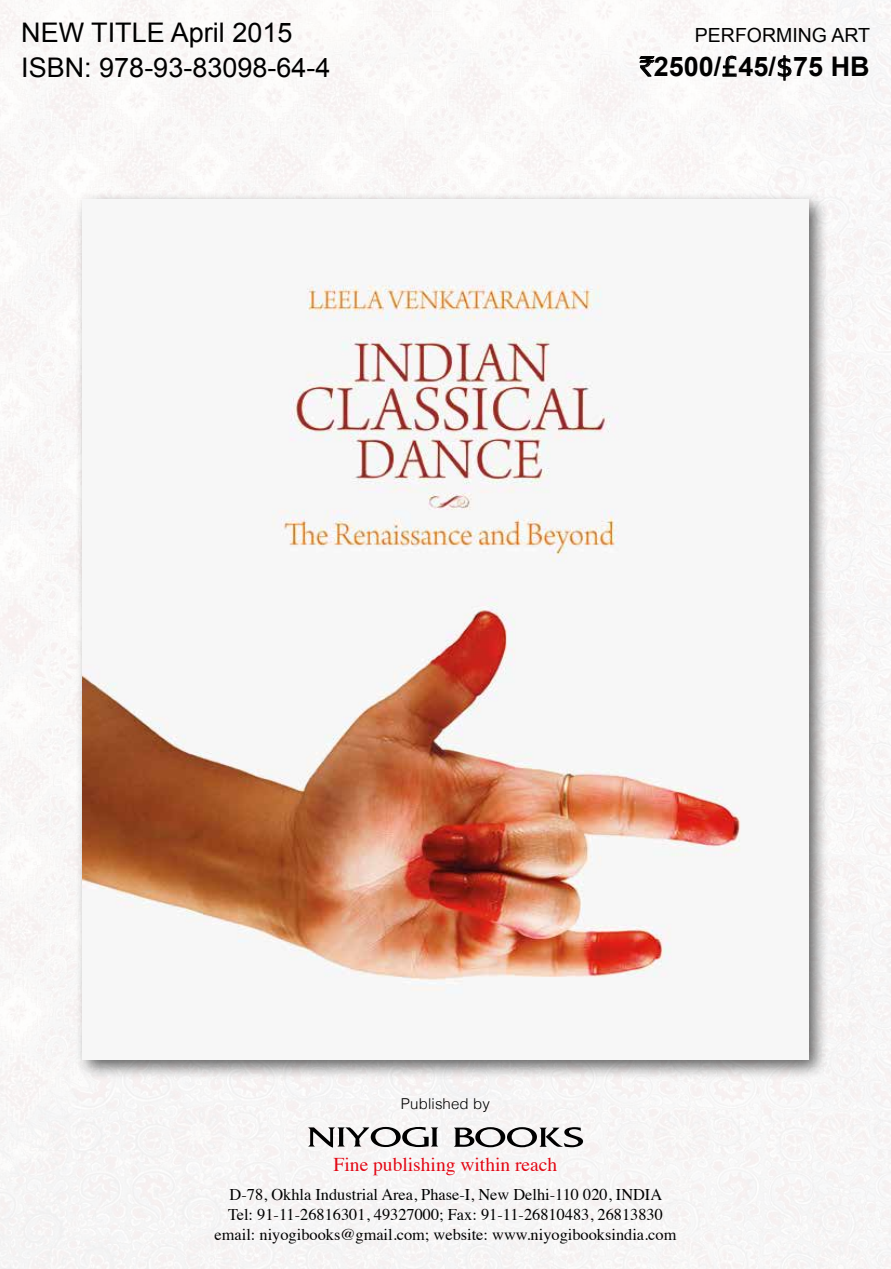
<style>
.page{position:relative;width:891px;height:1269px;background:#f8f7f7}
.page>*{position:absolute;margin:0;border:0;box-sizing:border-box;transform-origin:0 0}
.t1{font:27px/34.5px "Arial";color:#000}
.t2{font:700 27px "Arial";color:#000}
.t3{font:19.5px "Times";color:#e30613}
.t4{font:19.5px "Arial";color:#000}
.t5{font:16.35px/19.6px "Times";color:#000;text-align:center}
.t6{font:300 15px "Helvetica";letter-spacing:.01em;color:#000}
.s1{font-family:"Rupee Foradian";font-weight:400}
</style>
<div class="page">
<div style="left:74px;top:191px;width:754px;height:889px;background:#000;opacity:.6"></div>
<img style="left:83px;top:200px;width:725px;height:860px">
<svg style="left:639px;top:56px;width:15px;height:21px"></svg>
<svg style="left:723px;top:56px;width:14px;height:21px"></svg>
<svg style="left:778px;top:55px;width:13px;height:26px"></svg>
<svg style="left:308px;top:1127px;width:130px;height:21px"></svg>
<svg style="left:454px;top:1127px;width:129px;height:20px"></svg>
<h1 class="t1" style="left:21px;top:16px;width:311px">NEW TITLE April 2015<br>ISBN: 978-93-83098-64-4</h1>
<p class="t4" style="left:695px;top:22px;width:177px">PERFORMING ART</p>
<h1 class="t2" style="left:640px;top:49px;width:231px"><span class="s1">`</span>2500/<span class="s1">£</span>45/<span class="s1">$</span>75 HB</h1>
<p class="t6" style="left:401px;top:1095px;width:91px">Published by</p>
<p class="t3" style="left:334px;top:1147px;width:225px">Fine publishing within reach</p>
<p class="t5" style="left:215px;top:1184px;width:463px">D-78, Okhla Industrial Area, Phase-I, New Delhi-110 020, INDIA<br>Tel: 91-11-26816301, 49327000; Fax: 91-11-26810483, 26813830 email: niyogibooks@gmail.com; website: www.niyogibooksindia.com</p>
</div>
